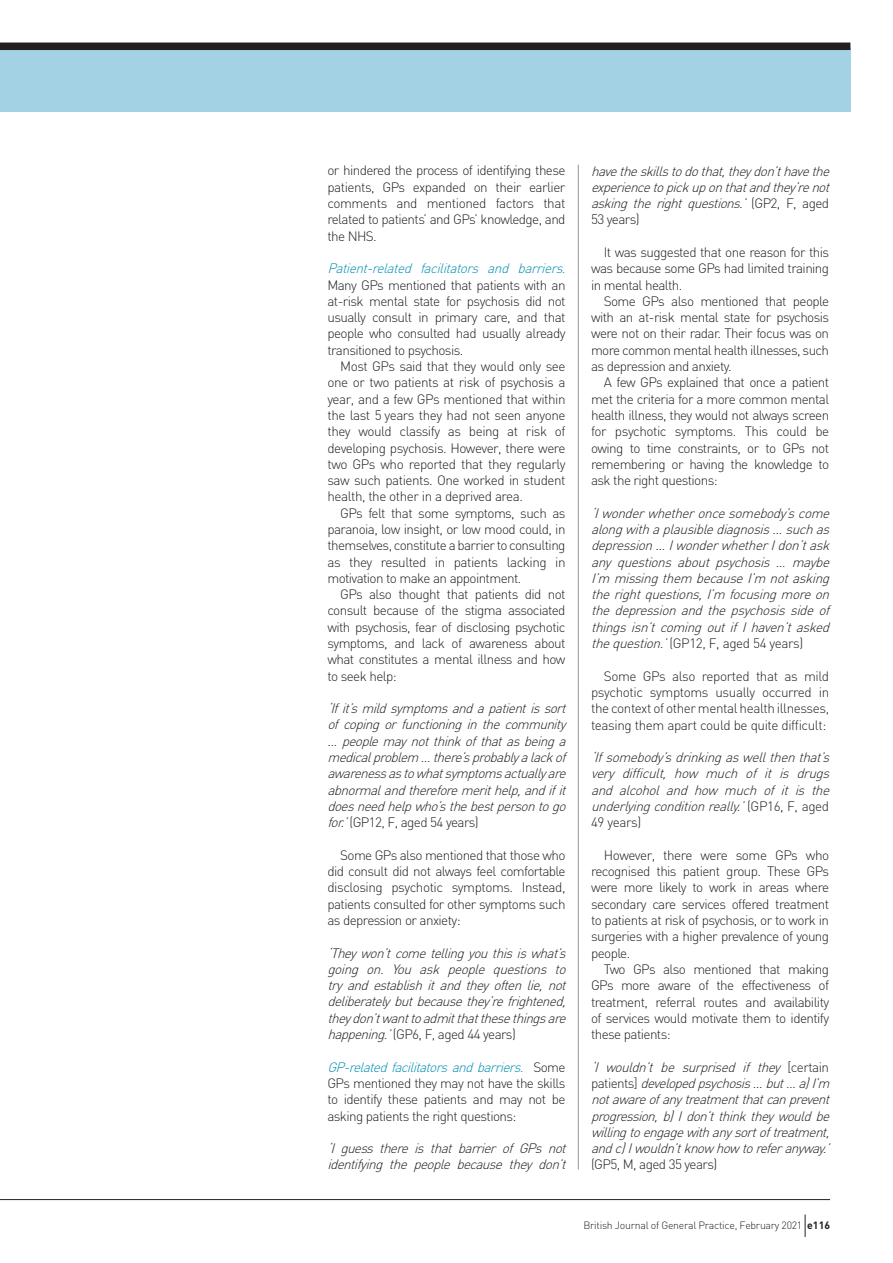
<style>
.page{position:relative;width:893px;height:1263px;background:#fff}
.page>*{position:absolute;margin:0;border:0;box-sizing:border-box;transform-origin:0 0}
.t1{font:300 13.5px/16.4px "DIN";letter-spacing:-.045em;color:#231f20;text-align:justify}
.t2{font:italic 300 13.5px/16.4px "DIN";color:#231f20}
.t3{font:italic 300 13.5px "DIN";color:#008fb3}
.t4{font:300 10.5px "DIN";letter-spacing:-.025em;color:#231f20}
.s1{font-style:normal}
.s2{font-style:italic;color:#008fb3}
.s3{font-weight:700}
</style>
<div class="page">
<div style="left:0;top:48px;width:850px;height:64px;background:#a2d2e3"></div>
<div style="left:0;top:43px;width:850px;height:7px;background:#231f20"></div>
<hr style="left:578px;top:165px;width:1px;height:1004px;background:#939598">
<hr style="left:0;top:1199px;width:830px;height:1px;background:#231f20">
<svg style="left:805px;top:1214px;width:1px;height:23px"></svg>
<p class="t1" style="left:327px;top:162px;width:240px">or hindered the process of identifying these patients, GPs expanded on their earlier comments and mentioned factors that related to patients’ and GPs’ knowledge, and the NHS.</p>
<p class="t3" style="left:327px;top:260px;width:244px">Patient-related facilitators and barriers.</p>
<p class="t1" style="left:327px;top:276px;width:240px">Many GPs mentioned that patients with an at-risk mental state for psychosis did not usually consult in primary care, and that people who consulted had usually already transitioned to psychosis.</p>
<p class="t1" style="left:327px;top:358px;width:240px;text-indent:13px">Most GPs said that they would only see one or two patients at risk of psychosis a year, and a few GPs mentioned that within the last 5 years they had not seen anyone they would classify as being at risk of developing psychosis. However, there were two GPs who reported that they regularly saw such patients. One worked in student health, the other in a deprived area.</p>
<p class="t1" style="left:327px;top:504px;width:240px;text-indent:13px">GPs felt that some symptoms, such as paranoia, low insight, or low mood could, in themselves, constitute a barrier to consulting as they resulted in patients lacking in motivation to make an appointment.</p>
<p class="t1" style="left:327px;top:586px;width:240px;text-indent:13px">GPs also thought that patients did not consult because of the stigma associated with psychosis, fear of disclosing psychotic symptoms, and lack of awareness about what constitutes a mental illness and how to seek help:</p>
<p class="t2" style="left:327px;top:700px;width:244px;text-align:justify">‘Ifit’smildsymptomsandapatientissort ofcopingorfunctioninginthecommunity <span class="s1">…</span> peoplemaynotthinkofthatasbeinga medicalproblem <span class="s1">…</span> there’sprobablyalackof awarenessastowhatsymptomsactuallyare abnormalandthereforemerithelp,andifit doesneedhelpwho’sthebestpersontogo for.’<span class="s1">(GP12, F, aged 54 years)</span></p>
<p class="t1" style="left:327px;top:847px;width:240px;text-indent:13px">Some GPs also mentioned that those who did consult did not always feel comfortable disclosing psychotic symptoms. Instead, patients consulted for other symptoms such as depression or anxiety:</p>
<p class="t2" style="left:327px;top:944px;width:244px;text-align:justify">‘Theywon’tcometellingyouthisiswhat’s going on. You ask people questions to try and establish it and they often lie, not deliberatelybutbecausethey’refrightened, theydon’twanttoadmitthatthesethingsare happening.’<span class="s1">(GP6, F, aged 44 years)</span></p>
<p class="t1" style="left:327px;top:1058px;width:240px"><span class="s2">GP-relatedfacilitatorsandbarriers.</span> S o m e GPs mentioned they may not have the skills to identify these patients and may not be asking patients the right questions:</p>
<p class="t2" style="left:327px;top:1140px;width:244px">‘I guess there is that barrier of GPs not identifying the people because they don’t</p>
<p class="t2" style="left:591px;top:162px;width:244px">havetheskillstodothat,theydon’thavethe experiencetopickuponthatandthey’renot asking the right questions.’ <span class="s1">( G P 2 , F , a g e d 53 years)</span></p>
<p class="t1" style="left:591px;top:244px;width:240px;text-indent:13px">It was suggested that one reason for this was because some GPs had limited training in mental health.</p>
<p class="t1" style="left:591px;top:293px;width:240px;text-indent:13px">Some GPs also mentioned that people with an at-risk mental state for psychosis were not on their radar. Their focus was on more common mental health illnesses, such as depression and anxiety.</p>
<p class="t1" style="left:591px;top:374px;width:240px;text-indent:13px">A few GPs explained that once a patient met the criteria for a more common mental health illness, they would not always screen for psychotic symptoms. This could be owing to time constraints, or to GPs not remembering or having the knowledge to ask the right questions:</p>
<p class="t2" style="left:591px;top:504px;width:244px;text-align:justify">‘Iwonderwhetheroncesomebody’scome alongwithaplausiblediagnosis<span class="s1">…</span> suchas depression<span class="s1">…</span> IwonderwhetherIdon’task any questions about psychosis <span class="s1">…</span> maybe I’m missingthem becauseI’m notasking therightquestions,I’m focusingmoreon the depression and the psychosis side of thingsisn’tcomingoutifIhaven’tasked thequestion.’<span class="s1">(GP12, F, aged 54 years)</span></p>
<p class="t1" style="left:591px;top:667px;width:240px;text-indent:13px">Some GPs also reported that as mild psychotic symptoms usually occurred in the context of other mental health illnesses, teasing them apart could be quite difficult:</p>
<p class="t2" style="left:591px;top:749px;width:244px">‘Ifsomebody’sdrinkingaswellthenthat’s very difficult, how much of it is drugs and alcohol and how much of it is the underlyingconditionreally.’<span class="s1">( G P 1 6 , F , a g e d 49 years)</span></p>
<p class="t1" style="left:591px;top:847px;width:240px;text-indent:13px">However, there were some GPs who recognised this patient group. These GPs were more likely to work in areas where secondary care services offered treatment to patients at risk of psychosis, or to work in surgeries with a higher prevalence of young people.</p>
<p class="t1" style="left:591px;top:961px;width:240px;text-indent:13px">Two GPs also mentioned that making GPs more aware of the effectiveness of treatment, referral routes and availability of services would motivate them to identify these patients:</p>
<p class="t2" style="left:591px;top:1058px;width:244px">‘I wouldn’t be surprised if they <span class="s1">[ c e r t a i n p a t i e n t s ]</span> developedpsychosis<span class="s1">…</span> but<span class="s1">…</span> a)I’m notawareofanytreatmentthatcanprevent progression,b)Idon’tthinktheywouldbe willingtoengagewithanysortoftreatment, andc)Iwouldn’tknowhowtoreferanyway.’</p>
<p class="t1" style="left:591px;top:1156px;width:128px">(GP5, M, aged 35 years)</p>
<p class="t4" style="left:583px;top:1219px;width:248px">British Journal of General Practice, February 2021 <span class="s3">e116</span></p>
</div>
